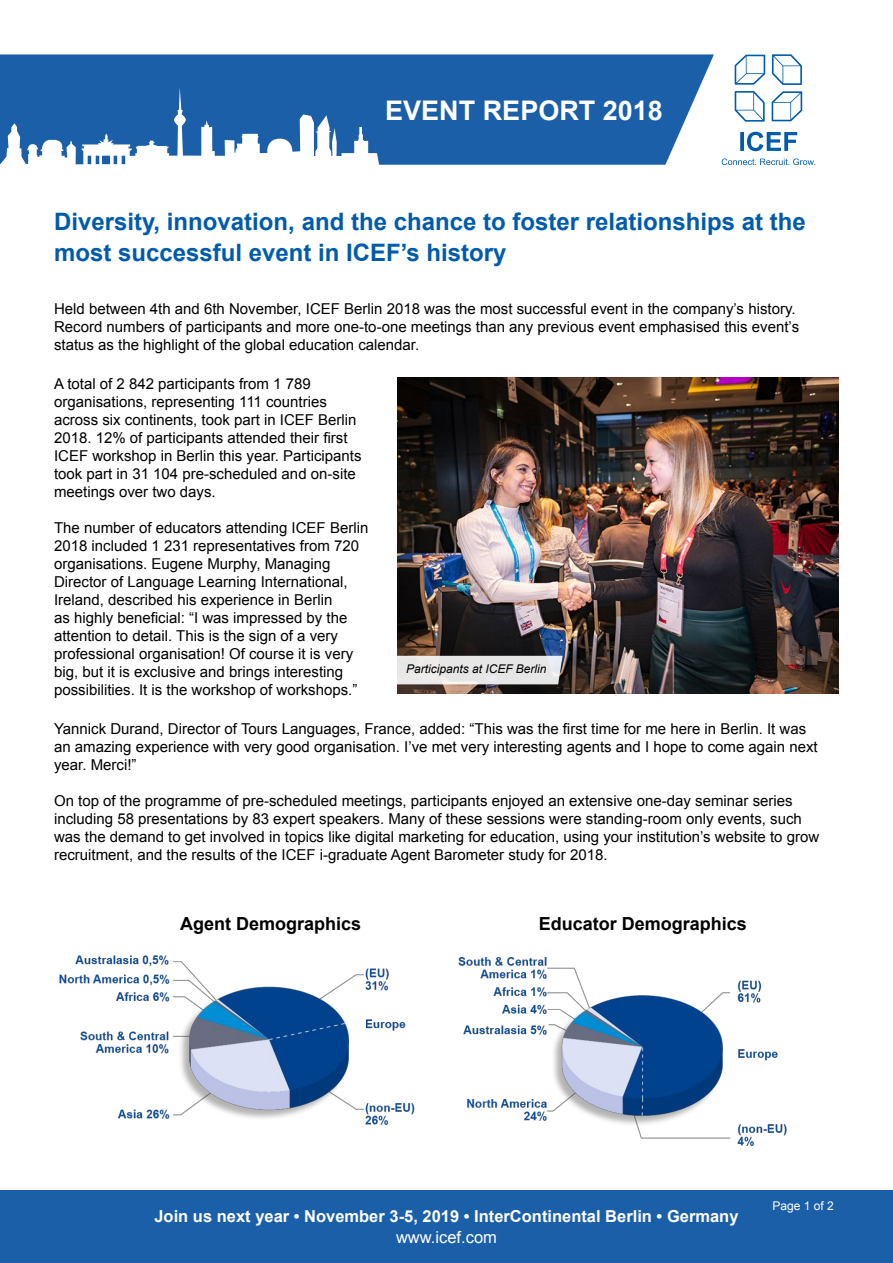
<style>
.page{position:relative;width:893px;height:1263px;background:#fff}
.page>*{position:absolute;margin:0;border:0;box-sizing:border-box;transform-origin:0 0}
.t1{font:700 27px "Arial";color:#fff}
.t2{font:700 24px/31.5px "Arial";color:#005baa}
.t3{font:700 18px "Arial";color:#000}
.t4{font:700 16.5px "Arial";color:#fff}
.t5{font:16.5px "Arial";color:#fff}
.t6{font:15px/18px "Arial";color:#000}
.t7{font:italic 12px "Arial";color:#000}
.t8{font:12px "Arial";color:#fff}
</style>
<div class="page">
<svg style="left:0;top:54px;width:714px;height:111px;background:#2868ae"></svg>
<svg style="left:735px;top:55px;width:30px;height:30px"></svg>
<svg style="left:772px;top:54px;width:30px;height:31px"></svg>
<svg style="left:735px;top:91px;width:30px;height:31px"></svg>
<svg style="left:772px;top:91px;width:30px;height:30px"></svg>
<svg style="left:740px;top:132px;width:57px;height:19px"></svg>
<svg style="left:722px;top:158px;width:93px;height:7px"></svg>
<div style="left:0;top:1190px;width:893px;height:72px;background:#1b5fa9"></div>
<img style="left:398px;top:378px;width:441px;height:316px">
<svg style="left:397px;top:656px;width:166px;height:28px;background:#e5e4e4"></svg>
<img style="left:458px;top:957px;width:329px;height:189px">
<img style="left:59px;top:955px;width:356px;height:170px">
<svg style="left:0;top:87px;width:379px;height:78px"></svg>
<h1 class="t1" style="left:385px;top:92px;width:279px">EVENT REPORT 2018</h1>
<h2 class="t2" style="left:54px;top:206px;width:753px">Diversity, innovation, and the chance to foster relationships at the most successful event in ICEF’s history</h2>
<p class="t6" style="left:54px;top:300px;width:747px">Held between 4th and 6th November, ICEF Berlin 2018 was the most successful event in the company’s history.<br>Record numbers of participants and more one-to-one meetings than any previous event emphasised this event’s status as the highlight of the global education calendar.</p>
<p class="t6" style="left:54px;top:375px;width:309px">A total of 2 842 participants from 1 789 organisations, representing 111 countries across six continents, took part in ICEF Berlin 2018. 12% of participants attended their first ICEF workshop in Berlin this year. Participants took part in 31 104 pre-scheduled and on-site meetings over two days.</p>
<p class="t6" style="left:54px;top:519px;width:316px">The number of educators attending ICEF Berlin 2018 included 1 231 representatives from 720 organisations. Eugene Murphy, Managing Director of Language Learning International, Ireland, described his experience in Berlin<br>as highly beneficial: “I was impressed by the attention to detail. This is the sign of a very professional organisation! Of course it is very big, but it is exclusive and brings interesting possibilities. It is the workshop of workshops.”</p>
<p class="t6" style="left:54px;top:719px;width:765px">Yannick Durand, Director of Tours Languages, France, added: “This was the first time for me here in Berlin. It was an amazing experience with very good organisation. I’ve met very interesting agents and I hope to come again next year. Merci!”</p>
<p class="t6" style="left:54px;top:791px;width:767px">On top of the programme of pre-scheduled meetings, participants enjoyed an extensive one-day seminar series including 58 presentations by 83 expert speakers. Many of these sessions were standing-room only events, such was the demand to get involved in topics like digital marketing for education, using your institution’s website to grow recruitment, and the results of the ICEF i-graduate Agent Barometer study for 2018.</p>
<p class="t7" style="left:406px;top:661px;width:142px">Participants at ICEF Berlin</p>
<p class="t3" style="left:180px;top:911px;width:183px">Agent Demographics</p>
<p class="t3" style="left:539px;top:911px;width:210px">Educator Demographics</p>
<p class="t4" style="left:154px;top:1205px;width:586px">Join us next year • November 3-5, 2019 • InterContinental Berlin • Germany</p>
<p class="t5" style="left:396px;top:1226px;width:102px">www.icef.com</p>
<p class="t8" style="left:772px;top:1198px;width:63px">Page 1 of 2</p>
</div>
